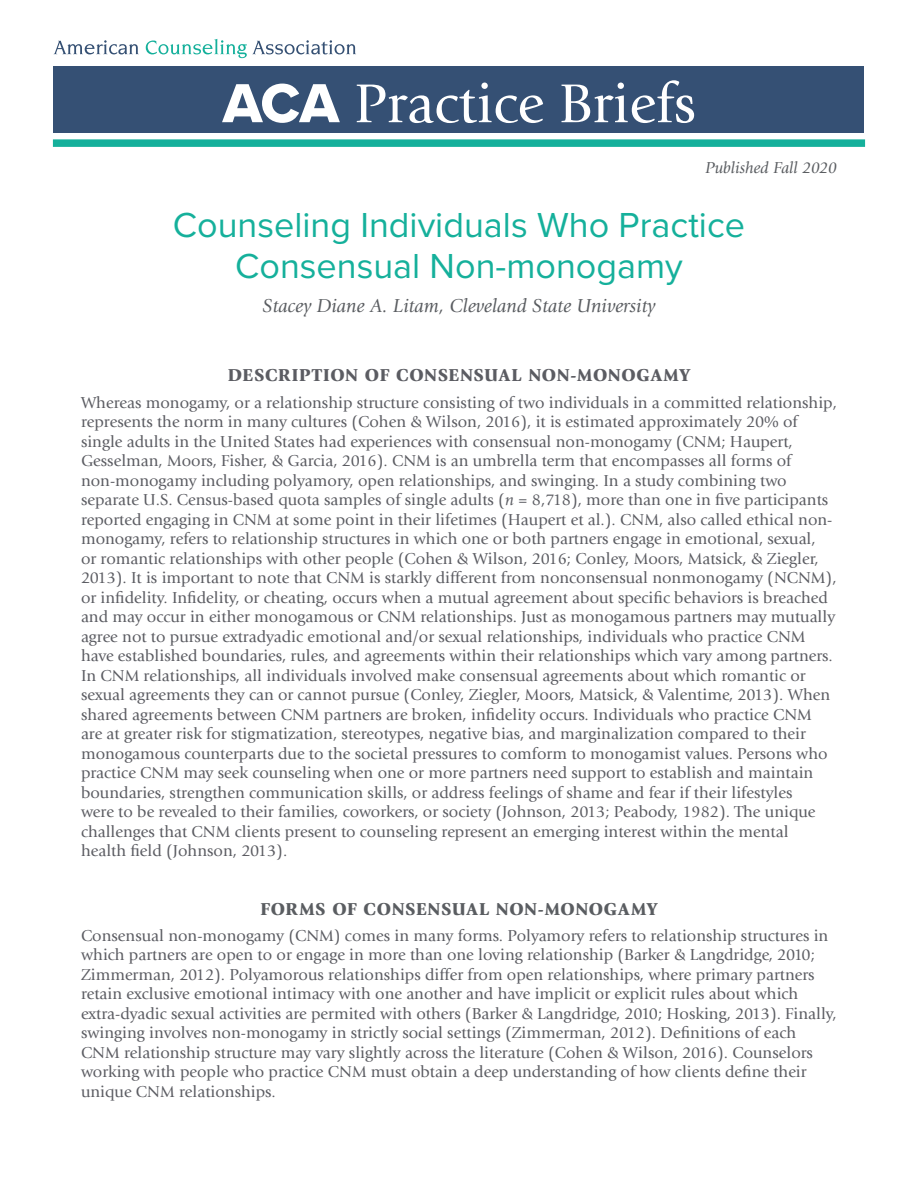
<style>
.page{position:relative;width:918px;height:1188px;background:#fff}
.page>*{position:absolute;margin:0;border:0;box-sizing:border-box;transform-origin:0 0}
.t1{font:57px "Giovanni";color:#fff}
.t2{font:36px/41.4px "Proxima Nova";color:#15b09b;text-align:center}
.t3{font:italic 19.5px "Giovanni";color:#5a5d61}
.t4{font:900 18px "Giovanni";letter-spacing:.035em;color:#5b5c62}
.t5{font:900 18px "Giovanni";letter-spacing:.03em;color:#5a5d61}
.t6{font:16.5px/19.5px "Giovanni";color:#5b5c62}
.t7{font:italic 16.5px "Giovanni";color:#5a5d61}
.s1{font-family:"Proxima Nova Extrabld"}
.s2{font-style:italic}
</style>
<div class="page">
<div style="left:54px;top:66px;width:810px;height:67px;background:#355074"></div>
<div style="left:53px;top:139px;width:812px;height:8px;background:#15b09b"></div>
<svg style="left:54px;top:40px;width:85px;height:14px"></svg>
<svg style="left:146px;top:39px;width:210px;height:19px"></svg>
<h1 class="t1" style="left:223px;top:72px;width:475px"><span class="s1">ACA</span> Practice Briefs</h1>
<p class="t7" style="left:706px;top:159px;width:133px">Published Fall 2020</p>
<h2 class="t2" style="left:173px;top:203px;width:574px">Counseling Individuals Who Practice<br>Consensual Non-monogamy</h2>
<p class="t3" style="left:263px;top:295px;width:394px">Stacey Diane A. Litam, Cleveland State University</p>
<p class="t4" style="left:228px;top:365px;width:464px">DESCRIPTION OF CONSENSUAL NON-MONOGAMY</p>
<p class="t6" style="left:81px;top:393px;width:758px">Whereas monogamy, or a relationship structure consisting of two individuals in a committed relationship, represents the norm in many cultures (Cohen &amp; Wilson, 2016), it is estimated approximately 20% of single adults in the United States had experiences with consensual non-monogamy (CNM; Haupert, Gesselman, Moors, Fisher, &amp; Garcia, 2016). CNM is an umbrella term that encompasses all forms of non-monogamy including polyamory, open relationships, and swinging. In a study combining two separate U.S. Census-based quota samples of single adults (<span class="s2">n =</span> 8,718), more than one in five participants reported engaging in CNM at some point in their lifetimes (Haupert et al.). CNM, also called ethical non&shy;monogamy, refers to relationship structures in which one or both partners engage in emotional, sexual,<br>or romantic relationships with other people (Cohen &amp; Wilson, 2016; Conley, Moors, Matsick, &amp; Ziegler, 2013). It is important to note that CNM is starkly different from nonconsensual nonmonogamy (NCNM), or infidelity. Infidelity, or cheating, occurs when a mutual agreement about specific behaviors is breached and may occur in either monogamous or CNM relationships. Just as monogamous partners may mutually agree not to pursue extradyadic emotional and/or sexual relationships, individuals who practice CNM have established boundaries, rules, and agreements within their relationships which vary among partners.<br>In CNM relationships, all individuals involved make consensual agreements about which romantic or sexual agreements they can or cannot pursue (Conley, Ziegler, Moors, Matsick, &amp; Valentime, 2013). When shared agreements between CNM partners are broken, infidelity occurs. Individuals who practice CNM are at greater risk for stigmatization, stereotypes, negative bias, and marginalization compared to their monogamous counterparts due to the societal pressures to comform to monogamist values. Persons who practice CNM may seek counseling when one or more partners need support to establish and maintain boundaries, strengthen communication skills, or address feelings of shame and fear if their lifestyles<br>were to be revealed to their families, coworkers, or society (Johnson, 2013; Peabody, 1982). The unique challenges that CNM clients present to counseling represent an emerging interest within the mental health field (Johnson, 2013).</p>
<p class="t5" style="left:260px;top:898px;width:399px">FORMS OF CONSENSUAL NON-MONOGAMY</p>
<p class="t6" style="left:81px;top:926px;width:757px">Consensual non-monogamy (CNM) comes in many forms. Polyamory refers to relationship structures in which partners are open to or engage in more than one loving relationship (Barker &amp; Langdridge, 2010; Zimmerman, 2012). Polyamorous relationships differ from open relationships, where primary partners retain exclusive emotional intimacy with one another and have implicit or explicit rules about which extra-dyadic sexual activities are permited with others (Barker &amp; Langdridge, 2010; Hosking, 2013). Finally, swinging involves non-monogamy in strictly social settings (Zimmerman, 2012). Definitions of each CNM relationship structure may vary slightly across the literature (Cohen &amp; Wilson, 2016). Counselors working with people who practice CNM must obtain a deep understanding of how clients define their unique CNM relationships.</p>
</div>
